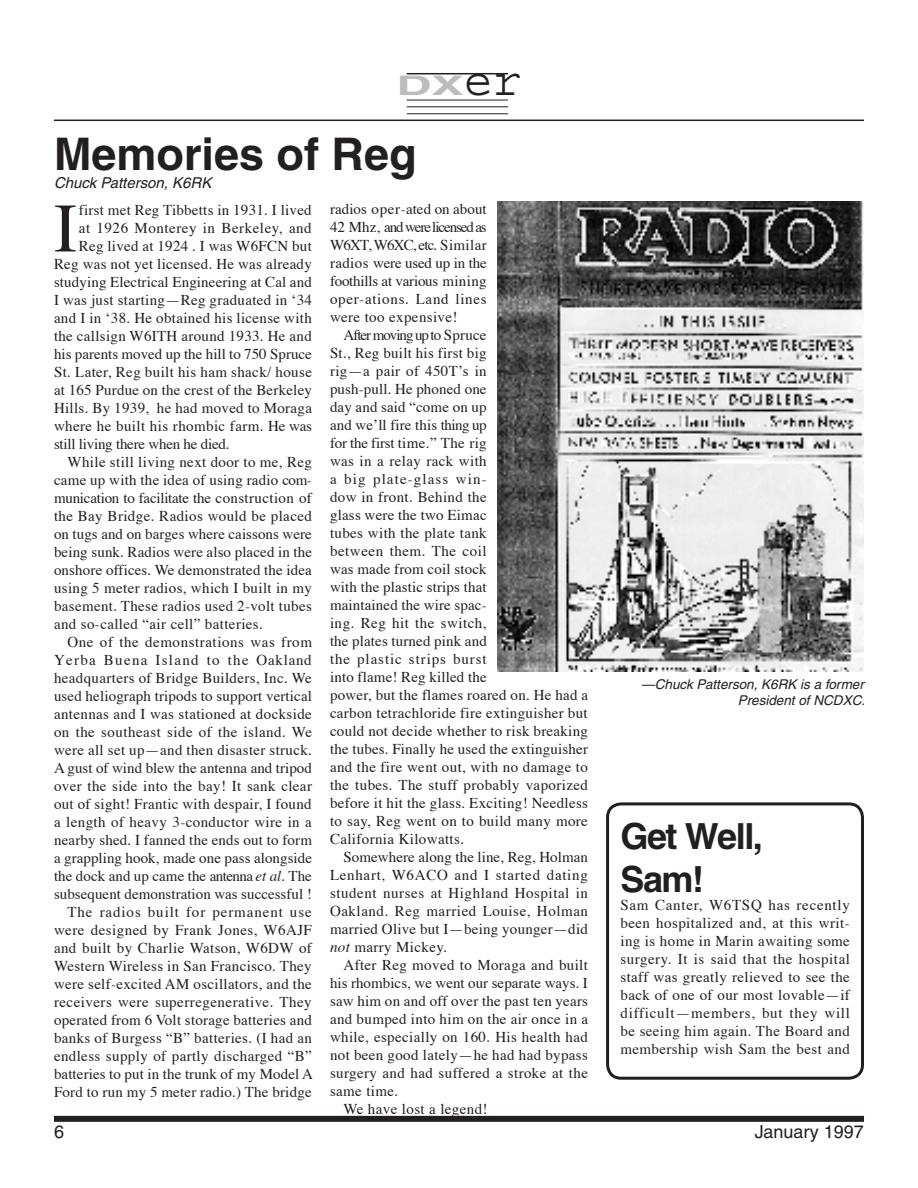
<style>
.page{position:relative;width:918px;height:1188px;background:#fff}
.page>*{position:absolute;margin:0;border:0;box-sizing:border-box;transform-origin:0 0}
.News_1st_para{font:69.45px "Times";color:#231f20}
.News_headline{font:700 45px "Helvetica";color:#231f20}
.News_headline-2{font:700 36px/43.2px "Helvetica";letter-spacing:-.04em;color:#231f20}
.t1{font:700 27px "Helvetica";color:#bcbdc0;scale:1.8 1}
.t2{font:18px "Helvetica";color:#231f20}
.News_std_para{font:15px/18px "Times";letter-spacing:.02em;color:#231f20;text-align:justify}
.News_1st_para-2{font:15px/18px "Times";letter-spacing:.02em;color:#231f20;text-align:justify}
.News_1st_para-3{font:15px "Times";color:#231f20}
.News_1st_para-4{font:15px "Times";letter-spacing:-.015em;color:#231f20}
.News_byline{font:italic 15px "Helvetica";color:#231f20}
.Credit_line{font:italic 13.5px/16.2px "Helvetica";color:#231f20;text-align:right}
.s1{font-family:"Courier";font-weight:400;font-size:48px;color:#231f20}
.s2{font-style:italic}
</style>
<div class="page">
<div style="left:54px;top:1116px;width:810px;height:6px;background:#231f20"></div>
<hr style="left:54px;top:120px;width:810px;height:1px;background:#231f20">
<hr style="left:407px;top:114px;width:101px;height:1px;background:#231f20">
<hr style="left:407px;top:107px;width:101px;height:1px;background:#231f20">
<hr style="left:407px;top:100px;width:101px;height:1px;background:#231f20">
<hr style="left:407px;top:73px;width:101px;height:1px;background:#231f20">
<img style="left:498px;top:201px;width:366px;height:470px">
<div style="left:606px;top:802px;width:258px;height:278px;border:3px solid #231f20;border-radius:14px"></div>
<h3 class="t1" style="left:396px;top:69px;width:71px">DX<span class="s1">er</span></h3>
<p class="News_headline" style="left:54px;top:126px;width:364px">Memories of Reg</p>
<p class="News_byline" style="left:54px;top:174px;width:159px">Chuck Patterson, K6RK</p>
<p class="News_1st_para" style="left:54px;top:163px;width:25px">I</p>
<p class="News_1st_para-2" style="left:79px;top:200px;width:234px">first met Reg Tibbetts in 1931. I lived</p>
<p class="News_std_para" style="left:330px;top:198px;width:158px">radios oper-ated on about 42 Mhz, and were licensed as W6XT, W6XC, etc. Similar radios were used up in the foothills at various mining oper-ations. Land lines were too expensive!</p>
<p class="News_std_para" style="left:330px;top:324px;width:260px;text-align:left;text-indent:14px">After moving up to Spruce<br>St., Reg built his first big<br>rig—a pair of 450T’s in<br>push-pull. He phoned one<br>day and said “come on up<br>and we’ll fire this thing up<br>for the first time.” The rig<br>was in a relay rack with<br>a big plate-glass win-<br>dow in front. Behind the<br>glass were the two Eimac<br>tubes with the plate tank<br>between them. The coil<br>was made from coil stock<br>with the plastic strips that<br>maintained the wire spac-<br>ing. Reg hit the switch,<br>the plates turned pink and<br>the plastic strips burst<br>into flame! Reg killed the<br>power, but the flames roared on. He had a carbon tetrachloride fire extinguisher but could not decide whether to risk breaking the tubes. Finally he used the extinguisher and the fire went out, with no damage to the tubes. The stuff probably vaporized before it hit the glass. Exciting! Needless to say, Reg went on to build many more<br>California Kilowatts.</p>
<p class="News_std_para" style="left:330px;top:846px;width:260px;text-indent:14px">Somewhere along the line, Reg, Holman Lenhart, W6ACO and I started dating student nurses at Highland Hospital in Oakland. Reg married Louise, Holman married Olive but I—being younger—did <span class="s2">not</span> marry Mickey.</p>
<p class="News_std_para" style="left:330px;top:954px;width:260px;text-indent:14px">After Reg moved to Moraga and built his rhombics, we went our separate ways. I saw him on and off over the past ten years and bumped into him on the air once in a while, especially on 160. His health had not been good lately—he had had bypass surgery and had suffered a stroke at the same time.</p>
<p class="News_std_para" style="left:344px;top:1098px;width:146px">We have lost a legend!</p>
<p class="News_1st_para-2" style="left:79px;top:218px;width:234px">at 1926 Monterey in Berkeley, and</p>
<p class="News_1st_para-2" style="left:79px;top:236px;width:234px">Reg lived at 1924 . I was W6FCN but</p>
<p class="News_1st_para-2" style="left:54px;top:254px;width:259px">Reg was not yet licensed. He was already</p>
<p class="News_1st_para-2" style="left:54px;top:272px;width:259px">studying Electrical Engineering at Cal and</p>
<p class="News_1st_para-2" style="left:54px;top:290px;width:260px">I was just starting—Reg graduated in ‘34</p>
<p class="News_1st_para-2" style="left:54px;top:308px;width:259px">and I in ‘38. He obtained his license with</p>
<p class="News_1st_para-2" style="left:54px;top:326px;width:259px">the callsign W6ITH around 1933. He and</p>
<p class="News_1st_para-3" style="left:54px;top:340px;width:259px">his parents moved up the hill to 750 Spruce</p>
<p class="News_1st_para-2" style="left:54px;top:362px;width:260px">St. Later, Reg built his ham shack/ house</p>
<p class="News_1st_para-2" style="left:54px;top:380px;width:260px">at 165 Purdue on the crest of the Berkeley</p>
<p class="News_1st_para-2" style="left:54px;top:398px;width:259px">Hills. By 1939, he had moved to Moraga</p>
<p class="News_1st_para-2" style="left:54px;top:416px;width:259px">where he built his rhombic farm. He was</p>
<p class="News_1st_para-4" style="left:54px;top:430px;width:177px">still living there when he died.</p>
<p class="News_std_para" style="left:54px;top:452px;width:260px;text-indent:14px">While still living next door to me, Reg came up with the idea of using radio com&shy;munication to facilitate the construction of the Bay Bridge. Radios would be placed on tugs and on barges where caissons were being sunk. Radios were also placed in the onshore offices. We demonstrated the idea using 5 meter radios, which I built in my basement. These radios used 2-volt tubes and so-called “air cell” batteries.</p>
<p class="News_std_para" style="left:54px;top:632px;width:260px;text-indent:14px">One of the demonstrations was from Yerba Buena Island to the Oakland headquarters of Bridge Builders, Inc. We used heliograph tripods to support vertical antennas and I was stationed at dockside on the southeast side of the island. We were all set up—and then disaster struck.<br>A gust of wind blew the antenna and tripod over the side into the bay! It sank clear out of sight! Frantic with despair, I found a length of heavy 3-conductor wire in a nearby shed. I fanned the ends out to form a grappling hook, made one pass alongside the dock and up came the antenna <span class="s2">et al</span>. The subsequent demonstration was successful !</p>
<p class="News_std_para" style="left:54px;top:902px;width:260px;text-indent:14px">The radios built for permanent use were designed by Frank Jones, W6AJF and built by Charlie Watson, W6DW of Western Wireless in San Francisco. They were self-excited AM oscillators, and the receivers were superregenerative. They operated from 6 Volt storage batteries and banks of Burgess “B” batteries. (I had an endless supply of partly discharged “B” batteries to put in the trunk of my Model A Ford to run my 5 meter radio.) The bridge</p>
<p class="Credit_line" style="left:641px;top:676px;width:225px">—Chuck Patterson, K6RK is a former<br>President of NCDXC.</p>
<p class="News_headline-2" style="left:620px;top:814px;width:144px">Get Well,<br>Sam!</p>
<p class="News_1st_para-2" style="left:620px;top:894px;width:231px">Sam Canter, W6TSQ has recently been hospitalized and, at this writ&shy;ing is home in Marin awaiting some surgery. It is said that the hospital staff was greatly relieved to see the back of one of our most lovable—if difficult—members, but they will be seeing him again. The Board and membership wish Sam the best and</p>
<p class="t2" style="left:54px;top:1121px;width:12px">6</p>
<p class="t2" style="left:755px;top:1121px;width:111px">January 1997</p>
</div>
